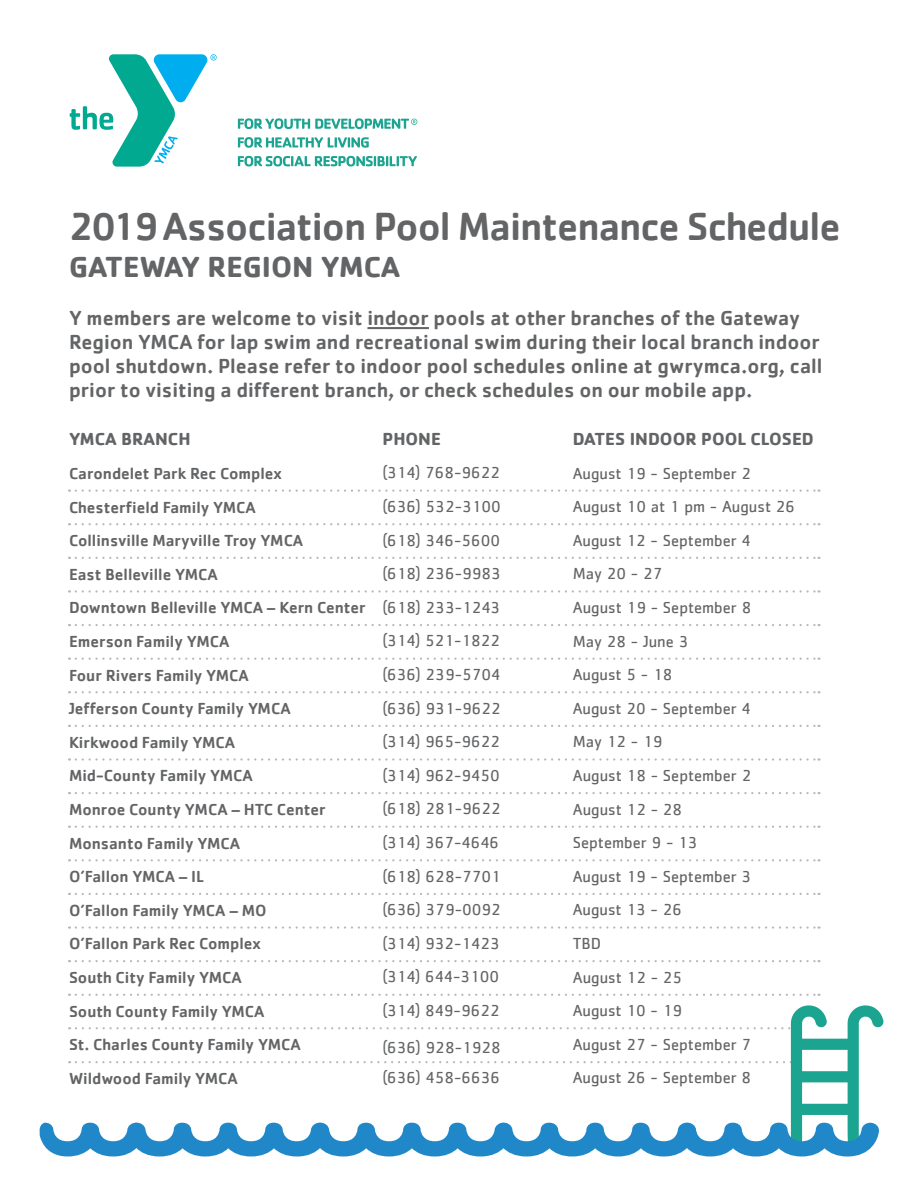
<style>
.page{position:relative;width:918px;height:1188px;background:#fff}
.page>*{position:absolute;margin:0;border:0;box-sizing:border-box;transform-origin:0 0}
.t1{font:500 40.5px "Cachet";letter-spacing:-.025em;color:#636466}
.t2{font:700 30px "Cachet";color:#636466}
.t3{font:500 21px/24px "Cachet";color:#636466}
.t4{font:700 18px "Cachet";color:#636466}
.t5{font:16.5px "Cachet";color:#636466}
.t6{font:500 16.5px "Cachet";color:#636466}
.t7{font:16.5px "Cachet";color:#636466}
.s1{font-style:inherit}
</style>
<div class="page">
<hr style="left:367px;top:327px;width:62px;height:2px;background:#636466">
<svg style="left:76px;top:523px;width:744px;height:2px"></svg>
<svg style="left:76px;top:557px;width:744px;height:2px"></svg>
<svg style="left:76px;top:590px;width:744px;height:3px"></svg>
<svg style="left:76px;top:624px;width:744px;height:2px"></svg>
<svg style="left:76px;top:658px;width:744px;height:2px"></svg>
<svg style="left:76px;top:691px;width:744px;height:2px"></svg>
<svg style="left:76px;top:725px;width:744px;height:2px"></svg>
<svg style="left:76px;top:758px;width:744px;height:3px"></svg>
<svg style="left:76px;top:792px;width:744px;height:2px"></svg>
<svg style="left:76px;top:826px;width:744px;height:2px"></svg>
<svg style="left:76px;top:859px;width:744px;height:2px"></svg>
<svg style="left:76px;top:893px;width:744px;height:2px"></svg>
<svg style="left:76px;top:926px;width:744px;height:3px"></svg>
<svg style="left:76px;top:960px;width:744px;height:2px"></svg>
<svg style="left:76px;top:994px;width:744px;height:2px"></svg>
<svg style="left:76px;top:489px;width:744px;height:3px"></svg>
<svg style="left:39px;top:1005px;width:845px;height:152px"></svg>
<svg style="left:70px;top:54px;width:147px;height:113px"></svg>
<svg style="left:238px;top:137px;width:131px;height:11px"></svg>
<svg style="left:238px;top:156px;width:179px;height:11px"></svg>
<svg style="left:238px;top:118px;width:179px;height:11px"></svg>
<p class="t1" style="left:69px;top:201px;width:773px">2019 Association Pool Maintenance Schedule</p>
<p class="t2" style="left:69px;top:248px;width:333px">GATEWAY REGION YMCA</p>
<p class="t3" style="left:69px;top:306px;width:755px">Y members are welcome to visit indoor pools at other branches of the Gateway Region YMCA for lap swim and recreational swim during their local branch indoor pool shutdown. Please refer to indoor pool schedules online at gwrymca.org, call prior to visiting a different branch, or check schedules on our mobile app.</p>
<p class="t4" style="left:69px;top:428px;width:123px">YMCA BRANCH</p>
<p class="t6" style="left:69px;top:463px;width:215px">Carondelet Park Rec Complex</p>
<p class="t6" style="left:69px;top:497px;width:188px">Chesterfield Family YMCA</p>
<p class="t6" style="left:69px;top:531px;width:236px">Collinsville Maryville Troy YMCA</p>
<p class="t6" style="left:69px;top:564px;width:150px">East Belleville YMCA</p>
<p class="t6" style="left:69px;top:598px;width:298px">Downtown Belleville YMCA – Kern Center</p>
<p class="t6" style="left:69px;top:631px;width:162px">Emerson Family YMCA</p>
<p class="t6" style="left:69px;top:665px;width:181px">Four Rivers Family YMCA</p>
<p class="t6" style="left:69px;top:699px;width:223px">Jefferson County Family YMCA</p>
<p class="t6" style="left:69px;top:732px;width:168px">Kirkwood Family YMCA</p>
<p class="t6" style="left:69px;top:766px;width:185px">Mid-County Family YMCA</p>
<p class="t6" style="left:69px;top:799px;width:258px">Monroe County YMCA – HTC Center</p>
<p class="t6" style="left:69px;top:833px;width:173px">Monsanto Family YMCA</p>
<p class="t6" style="left:69px;top:866px;width:136px">O’Fallon YMCA – IL</p>
<p class="t6" style="left:69px;top:900px;width:199px">O’Fallon Family YMCA – MO</p>
<p class="t6" style="left:69px;top:934px;width:194px">O’Fallon Park Rec Complex</p>
<p class="t6" style="left:69px;top:967px;width:174px">South City Family YMCA</p>
<p class="t6" style="left:69px;top:1001px;width:197px">South County Family YMCA</p>
<p class="t6" style="left:69px;top:1034px;width:233px">St. Charles County Family YMCA</p>
<p class="t6" style="left:69px;top:1068px;width:170px">Wildwood Family YMCA</p>
<p class="t4" style="left:382px;top:427px;width:60px">PHONE</p>
<p class="t5" style="left:382px;top:463px;width:119px">(314) 768-9622</p>
<p class="t5" style="left:382px;top:497px;width:120px">(636) 532-3100</p>
<p class="t5" style="left:382px;top:531px;width:119px">(618) 346-5600</p>
<p class="t5" style="left:382px;top:564px;width:120px">(618) 236-9983</p>
<p class="t5" style="left:382px;top:598px;width:119px">(618) 233-1243</p>
<p class="t5" style="left:382px;top:631px;width:119px">(314) 521-1822</p>
<p class="t5" style="left:382px;top:665px;width:119px">(636) 239-5704</p>
<p class="t5" style="left:382px;top:699px;width:120px">(636) 931-9622</p>
<p class="t5" style="left:382px;top:732px;width:119px">(314) 965-9622</p>
<p class="t5" style="left:382px;top:766px;width:119px">(314) 962-9450</p>
<p class="t5" style="left:382px;top:799px;width:120px">(618) 281-9622</p>
<p class="t5" style="left:382px;top:833px;width:118px">(314) 367-4646</p>
<p class="t5" style="left:382px;top:866px;width:120px">(618) 628-7701</p>
<p class="t5" style="left:382px;top:900px;width:120px">(636) 379-0092</p>
<p class="t5" style="left:382px;top:934px;width:119px">(314) 932-1423</p>
<p class="t5" style="left:382px;top:967px;width:118px">(314) 644-3100</p>
<p class="t5" style="left:382px;top:1001px;width:119px">(314) 849-9622</p>
<p class="t5" style="left:382px;top:1037px;width:120px">(636) 928-1928</p>
<p class="t5" style="left:382px;top:1068px;width:119px">(636) 458-6636</p>
<p class="t4" style="left:573px;top:427px;width:243px">DATES INDOOR POOL CLOSED</p>
<p class="t5" style="left:573px;top:463px;width:180px">August 19 - September 2</p>
<p class="t7" style="left:573px;top:497px;width:224px"><span class="s1">August 1</span>0 at 1 pm <span class="s1">-</span> August <span class="s1">26</span></p>
<p class="t5" style="left:573px;top:531px;width:179px">August 12 - September 4</p>
<p class="t5" style="left:573px;top:564px;width:91px">May 20 - 27</p>
<p class="t7" style="left:573px;top:598px;width:180px"><span class="s1">August 1</span>9 <span class="s1">-</span> September 8</p>
<p class="t5" style="left:573px;top:631px;width:117px">May 28 - June 3</p>
<p class="t5" style="left:573px;top:665px;width:101px">August 5 - 18</p>
<p class="t5" style="left:573px;top:699px;width:179px">August 20 - September 4</p>
<p class="t5" style="left:573px;top:732px;width:91px">May 12 - 19</p>
<p class="t5" style="left:573px;top:766px;width:180px">August 1<span class="s1">8</span> - September 2</p>
<p class="t5" style="left:573px;top:799px;width:111px">August 12 - 28</p>
<p class="t7" style="left:573px;top:833px;width:126px">September 9 <span class="s1">-</span> 13</p>
<p class="t5" style="left:573px;top:867px;width:180px">August 19 - September 3</p>
<p class="t5" style="left:573px;top:900px;width:111px">August 13 - 26</p>
<p class="t5" style="left:573px;top:934px;width:30px">TBD</p>
<p class="t5" style="left:573px;top:967px;width:111px">August 12 - 25</p>
<p class="t5" style="left:573px;top:1001px;width:111px">August 10 - 19</p>
<p class="t5" style="left:573px;top:1035px;width:180px">August 27 - September 7</p>
<p class="t5" style="left:573px;top:1068px;width:180px">August 26 - September 8</p>
</div>
